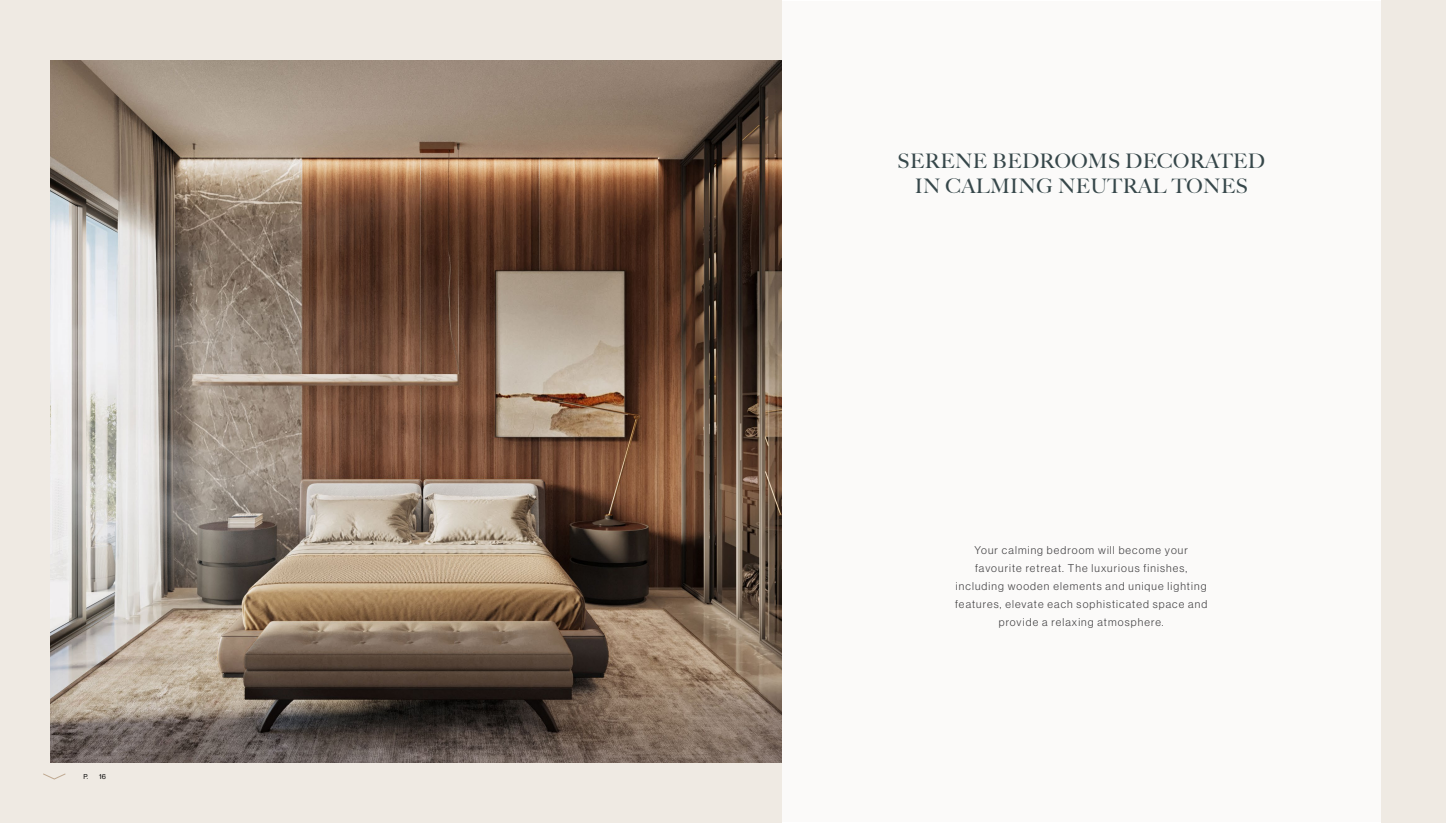
<style>
.page{position:relative;width:1446px;height:823px;background:#fff}
.page>*{position:absolute;margin:0;border:0;box-sizing:border-box;transform-origin:0 0}
.t1{font:20px/24.9px "Big Caslon FB";letter-spacing:.02em;color:#36474a;text-align:center}
.t2{font:11px/18.2px "N Haas Grotesk DS Pro 45 Lt";letter-spacing:.1em;color:#414042;text-align:center}
.t3{font:6.9px "N Haas Grotesk DS Pro 55 Rg";color:#000}
</style>
<div class="page">
<div style="left:1381px;top:0;width:65px;height:822px;background:#efeae3"></div>
<div style="left:781px;top:1px;width:600px;height:820px;background:#fbfaf9"></div>
<div style="left:0;top:0;width:781px;height:822px;background:#efeae3"></div>
<img style="left:50px;top:60px;width:731px;height:702px">
<svg style="left:43px;top:773px;width:23px;height:6px"></svg>
<p class="t3" style="left:83px;top:772px;width:24px">P. 16</p>
<h1 class="t1" style="left:897px;top:148px;width:369px">SERENE BEDROOMS DECORATED<br>IN CALMING NEUTRAL TONES</h1>
<p class="t2" style="left:955px;top:540px;width:254px">Your calming bedroom will become your favourite retreat. The luxurious finishes, including wooden elements and unique lighting features, elevate each sophisticated space and provide a relaxing atmosphere.</p>
</div>
